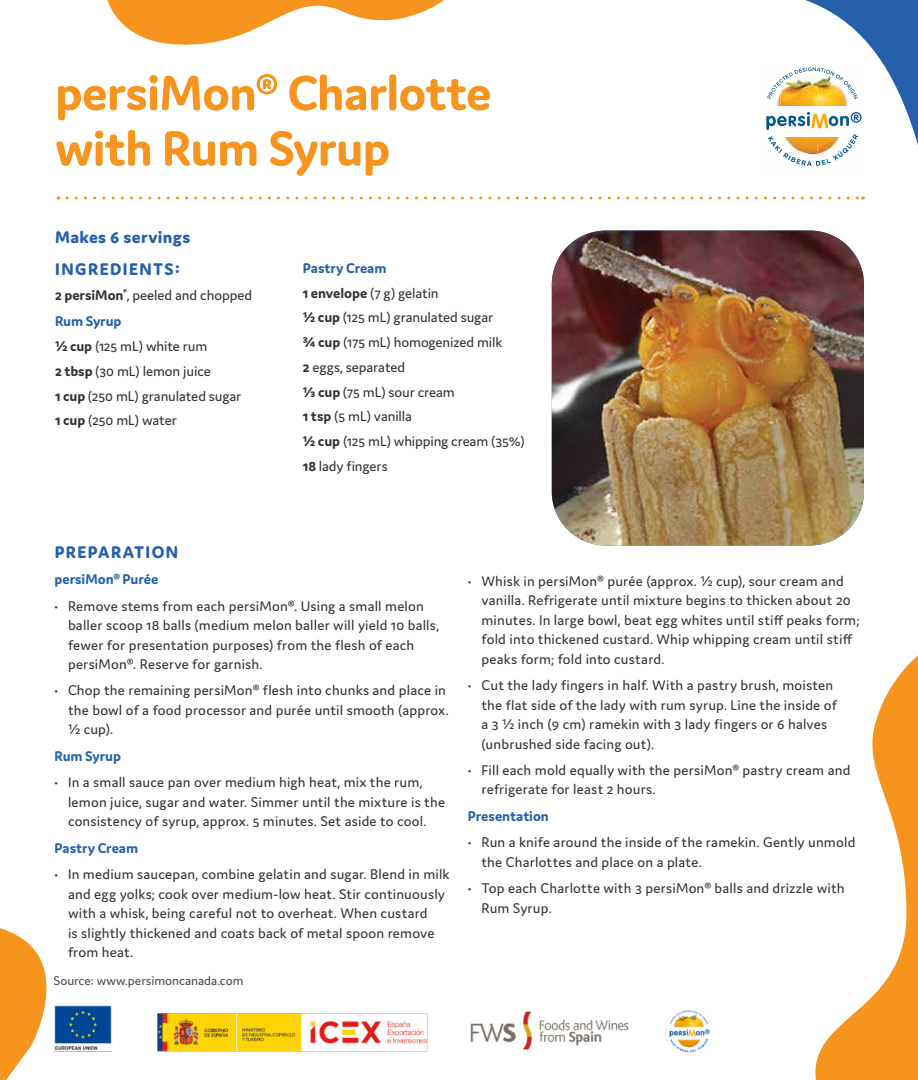
<style>
.page{position:relative;width:918px;height:1080px;background:#fff}
.page>*{position:absolute;margin:0;border:0;box-sizing:border-box;transform-origin:0 0}
.t1{font:700 52.5px/55.5px "Domus";letter-spacing:-.02em;color:#f7941d}
.t2{font:800 18px "Domus";letter-spacing:.07em;color:#2561ab}
.t3{font:800 18px "Domus";letter-spacing:.02em;color:#2561ab}
.t4{font:15px/19.5px "Domus";letter-spacing:.01em;color:#333}
.t5{font:15px/24.8px "Domus";letter-spacing:-.01em;color:#333}
.t6{font:700 15px "Domus";letter-spacing:-.005em;color:#2561ab}
.t7{font:13.5px "Domus";color:#4d4d4d}
.s1{font-weight:700}
.s2{font-weight:700;color:#2561ab}
</style>
<div class="page">
<img style="left:87px;top:1005px;width:624px;height:49px">
<svg style="left:581px;top:0;width:337px;height:231px"></svg>
<svg style="left:0;top:928px;width:87px;height:152px"></svg>
<svg style="left:815px;top:655px;width:103px;height:425px"></svg>
<svg style="left:107px;top:0;width:338px;height:45px"></svg>
<img style="left:761px;top:140px;width:2px;height:32px">
<img style="left:862px;top:140px;width:2px;height:32px">
<img style="left:763px;top:144px;width:2px;height:28px">
<img style="left:765px;top:147px;width:1px;height:25px">
<img style="left:781px;top:99px;width:62px;height:7px">
<img style="left:779px;top:99px;width:2px;height:7px">
<img style="left:843px;top:99px;width:4px;height:7px">
<img style="left:777px;top:99px;width:2px;height:7px">
<img style="left:847px;top:99px;width:2px;height:7px">
<img style="left:775px;top:99px;width:2px;height:7px">
<img style="left:849px;top:99px;width:2px;height:7px">
<img style="left:773px;top:99px;width:2px;height:7px">
<img style="left:851px;top:99px;width:2px;height:7px">
<img style="left:771px;top:99px;width:2px;height:7px">
<img style="left:853px;top:99px;width:2px;height:7px">
<img style="left:769px;top:99px;width:2px;height:7px">
<img style="left:855px;top:99px;width:2px;height:7px">
<img style="left:767px;top:99px;width:2px;height:7px">
<img style="left:765px;top:99px;width:2px;height:48px">
<img style="left:858px;top:99px;width:2px;height:7px">
<img style="left:763px;top:99px;width:2px;height:45px">
<img style="left:860px;top:99px;width:2px;height:7px">
<img style="left:761px;top:99px;width:2px;height:41px">
<img style="left:862px;top:99px;width:2px;height:41px">
<div style="left:757px;top:106px;width:111px;height:30px;background:#fff"></div>
<svg style="left:766px;top:112px;width:96px;height:60px"></svg>
<img style="left:761px;top:67px;width:103px;height:32px">
<svg style="left:67px;top:197px;width:796px;height:3px"></svg>
<img style="left:552px;top:231px;width:312px;height:315px">
<h1 class="t1" style="left:55px;top:65px;width:438px">persiMon® Charlotte with Rum Syrup</h1>
<p class="t3" style="left:55px;top:227px;width:137px">Makes 6 servings</p>
<p class="t2" style="left:55px;top:259px;width:126px">INGREDIENTS:</p>
<p class="t4" style="left:55px;top:281px;width:199px;line-height:26.7px"><span class="s1">2 persiMon</span><sup>®</sup>, peeled and chopped<br><span class="s2">Rum Syrup</span></p>
<p class="t5" style="left:55px;top:334px;width:188px"><span class="s1">½ cup</span> (125 mL) white rum<br><span class="s1">2 tbsp</span> (30 mL) lemon juice<br><span class="s1">1 cup</span> (250 mL) granulated sugar<br><span class="s1">1 cup</span> (250 mL) water</p>
<p class="t5" style="left:303px;top:256px;width:223px"><span class="s2">Pastry Cream<br></span><span class="s1">1 envelope</span> (7 g) gelatin<br><span class="s1">½ cup</span> (125 mL) granulated sugar<br><span class="s1">¾ cup</span> (175 mL) homogenized milk<br><span class="s1">2</span> eggs, separated<br><span class="s1">⅓ cup</span> (75 mL) sour cream<br><span class="s1">1 tsp</span> (5 mL) vanilla<br><span class="s1">½ cup</span> (125 mL) whipping cream (35%)<br><span class="s1">18</span> lady fingers</p>
<p class="t2" style="left:55px;top:542px;width:125px">PREPARATION</p>
<p class="t6" style="left:55px;top:571px;width:105px">persiMon® Purée</p>
<p class="t4" style="left:68px;top:596px;width:373px;text-indent:-14px">• Remove stems from each persiMon®. Using a small melon baller scoop 18 balls (medium melon baller will yield 10 balls, fewer for presentation purposes) from the flesh of each persiMon®. Reserve for garnish.</p>
<p class="t4" style="left:68px;top:681px;width:382px;text-indent:-14px">• Chop the remaining persiMon® flesh into chunks and place in the bowl of a food processor and purée until smooth (approx. ½ cup).</p>
<p class="t6" style="left:55px;top:748px;width:68px">Rum Syrup</p>
<p class="t4" style="left:68px;top:772px;width:379px;text-indent:-14px">• In a small sauce pan over medium high heat, mix the rum, lemon juice, sugar and water. Simmer until the mixture is the consistency of syrup, approx. 5 minutes. Set aside to cool.</p>
<p class="t6" style="left:55px;top:840px;width:85px">Pastry Cream</p>
<p class="t4" style="left:68px;top:864px;width:383px;text-indent:-14px">• In medium saucepan, combine gelatin and sugar. Blend in milk and egg yolks; cook over medium-low heat. Stir continuously with a whisk, being careful not to overheat. When custard<br>is slightly thickened and coats back of metal spoon remove from heat.</p>
<p class="t7" style="left:54px;top:973px;width:191px">Source: www.persimoncanada.com</p>
<p class="t4" style="left:481px;top:571px;width:379px;text-indent:-14px">• Whisk in persiMon® purée (approx. ½ cup), sour cream and vanilla. Refrigerate until mixture begins to thicken about 20 minutes. In large bowl, beat egg whites until stiff peaks form; fold into thickened custard. Whip whipping cream until stiff peaks form; fold into custard.</p>
<p class="t4" style="left:481px;top:675px;width:357px;text-indent:-14px">• Cut the lady fingers in half. With a pastry brush, moisten the flat side of the lady with rum syrup. Line the inside of a 3 ½ inch (9 cm) ramekin with 3 lady fingers or 6 halves (unbrushed side facing out).</p>
<p class="t4" style="left:481px;top:760px;width:371px;text-indent:-14px">• Fill each mold equally with the persiMon® pastry cream and refrigerate for least 2 hours.</p>
<p class="t6" style="left:468px;top:808px;width:82px">Presentation</p>
<p class="t4" style="left:481px;top:832px;width:375px;text-indent:-14px">• Run a knife around the inside of the ramekin. Gently unmold the Charlottes and place on a plate.</p>
<p class="t4" style="left:481px;top:878px;width:365px;text-indent:-14px">• Top each Charlotte with 3 persiMon® balls and drizzle with<br>Rum Syrup.</p>
</div>
